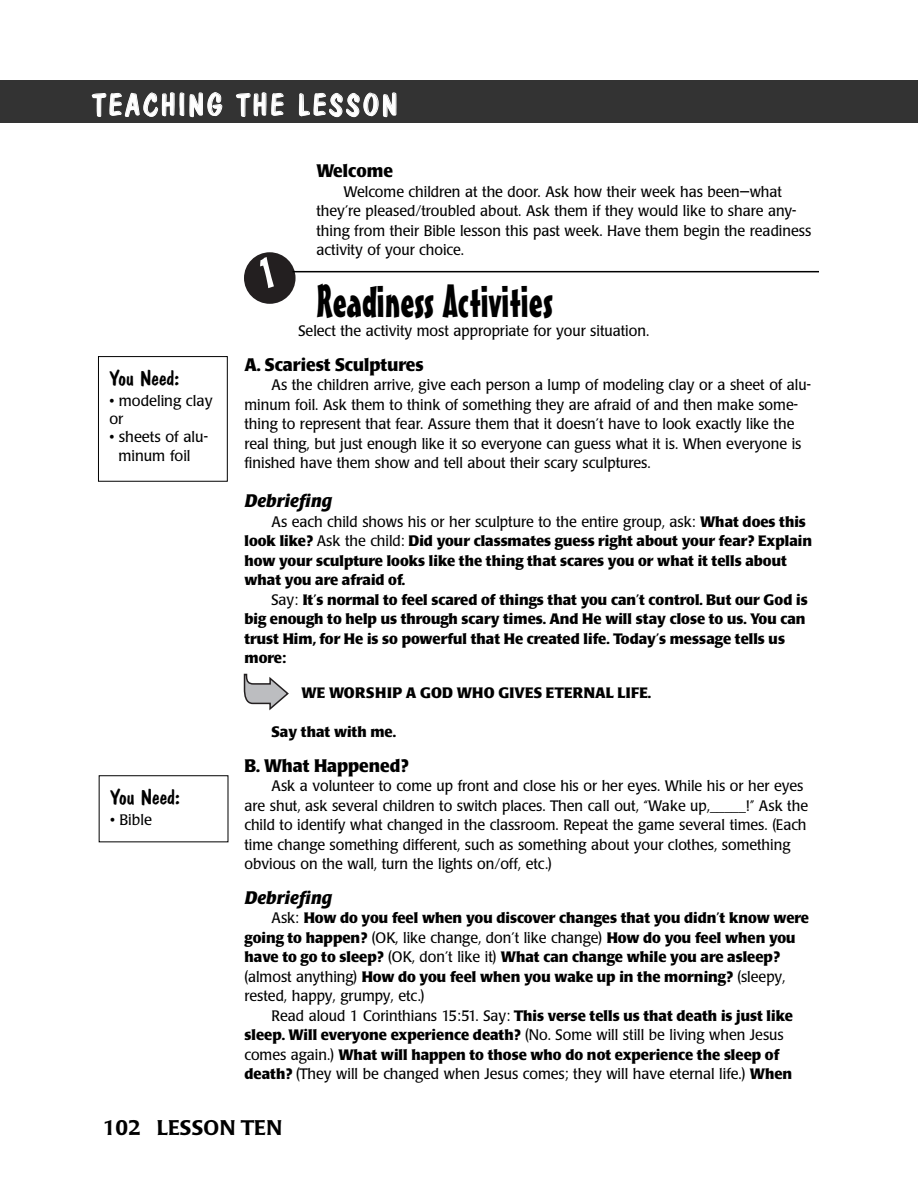
<style>
.page{position:relative;width:918px;height:1202px;background:#fff}
.page>*{position:absolute;margin:0;border:0;box-sizing:border-box;transform-origin:0 0}
.t1{font:45px "Mister Earl BT";color:#000}
.t2{font:30px "Dom Casual D";letter-spacing:.1em;color:#fff}
.t3{font:21px "Dom Casual D";color:#000;scale:1.05 1}
.t4{font:500 21px "Poppl Laudatio";color:#000}
.t5{font:700 18px "Poppl Laudatio";color:#000;scale:.95 1}
.t6{font:italic 700 18px "Poppl Laudatio";color:#000}
.t7{font:15px/19.5px "Poppl Laudatio";color:#000;scale:.95 1}
.t8{font:700 15px/19.5px "Poppl Laudatio";color:#000}
.t9{font:15px/18.3px "Poppl Laudatio";color:#000}
.t10{font:700 15px "Poppl Laudatio";letter-spacing:.02em;color:#000}
.s1{font-weight:400}
.s2{font-weight:700}
</style>
<div class="page">
<hr style="left:292px;top:271px;width:527px;height:1px;background:#000">
<div style="left:0;top:80px;width:891px;height:43px;background:#333"></div>
<div style="left:891px;top:80px;width:27px;height:43px;background:#333"></div>
<div style="left:98px;top:356px;width:130px;height:125px;border:1px solid #000"></div>
<svg style="left:244px;top:673px;width:45px;height:37px"></svg>
<div style="left:99px;top:775px;width:129px;height:67px;border:1px solid #000"></div>
<svg style="left:244px;top:252px;width:52px;height:52px"></svg>
<h2 class="t2" style="left:92px;top:87px;width:306px">TEACHING THE LESSON</h2>
<h3 class="t3" style="left:109px;top:365px;width:68px">You Need:</h3>
<p class="t9" style="left:109px;top:393px;width:105px">• modeling clay or</p>
<p class="t9" style="left:109px;top:429px;width:100px;text-align:center">• sheets of alu&shy;minum foil</p>
<h3 class="t3" style="left:110px;top:784px;width:68px">You Need:</h3>
<p class="t9" style="left:110px;top:812px;width:43px">• Bible</p>
<p class="t5" style="left:317px;top:164px;width:82px">Welcome</p>
<p class="t7" style="left:316px;top:183px;width:522px;text-indent:27px">Welcome children at the door. Ask how their week has been—what they’re pleased/troubled about. Ask them if they would like to share any&shy;thing from their Bible lesson this past week. Have them begin the readiness activity of your choice.</p>
<h1 class="t1" style="left:317px;top:284px;width:238px">Readiness Activities</h1>
<p class="t7" style="left:298px;top:323px;width:371px">Select the activity most appropriate for your situation.</p>
<p class="t5" style="left:244px;top:357px;width:190px">A. Scariest Sculptures</p>
<p class="t7" style="left:244px;top:377px;width:598px;text-indent:27px">As the children arrive, give each person a lump of modeling clay or a sheet of alu&shy;minum foil. Ask them to think of something they are afraid of and then make some&shy;thing to represent that fear. Assure them that it doesn’t have to look exactly like the real thing, but just enough like it so everyone can guess what it is. When everyone is finished have them show and tell about their scary sculptures.</p>
<p class="t6" style="left:244px;top:494px;width:89px">Debriefing</p>
<p class="t8" style="left:244px;top:513px;width:569px;text-indent:27px"><span class="s1">As each child shows his or her sculpture to the entire group, ask:</span> What does this look like? <span class="s1">Ask the child:</span> Did your classmates guess right about your fear? Explain how your sculpture looks like the thing that scares you or what it tells about what you are afraid of.</p>
<p class="t8" style="left:245px;top:591px;width:565px;text-indent:27px"><span class="s1">Say:</span> It’s normal to feel scared of things that you can’t control. But our God is big enough to help us through scary times. And He will stay close to us. You can trust Him, for He is so powerful that He created life. Today’s message tells us more:</p>
<p class="t10" style="left:302px;top:687px;width:351px">WE WORSHIP A GOD WHO GIVES ETERNAL LIFE.</p>
<p class="t8" style="left:272px;top:723px;width:126px">Say that with me.</p>
<p class="t5" style="left:244px;top:758px;width:174px">B. What Happened?</p>
<p class="t7" style="left:244px;top:777px;width:595px;text-indent:27px">Ask a volunteer to come up front and close his or her eyes. While his or her eyes are shut, ask several children to switch places. Then call out, “Wake up,_____!” Ask the child to identify what changed in the classroom. Repeat the game several times. (Each time change something different, such as something about your clothes, something obvious on the wall, turn the lights on/off, etc.)</p>
<p class="t6" style="left:244px;top:890px;width:89px">Debriefing</p>
<p class="t8" style="left:244px;top:909px;width:566px;text-indent:27px"><span class="s1">Ask:</span> How do you feel when you discover changes that you didn’t know were going to happen? <span class="s1">(OK, like change, don’t like change)</span> How do you feel when you have to go to sleep? <span class="s1">(OK, don’t like it)</span> What can change while you are asleep? <span class="s1">(almost anything)</span> How do you feel when you wake up in the morning? <span class="s1">(sleepy, rested, happy, grumpy, etc.)</span></p>
<p class="t7" style="left:245px;top:1007px;width:579px;text-indent:27px">Read aloud 1 Corinthians 15:51. Say: <span class="s2">This verse tells us that death is just like sleep. Will everyone experience death?</span> (No. Some will still be living when Jesus comes again.) <span class="s2">What will happen to those who do not experience the sleep of death?</span> (They will be changed when Jesus comes; they will have eternal life.) <span class="s2">When</span></p>
<h3 class="t4" style="left:103px;top:1119px;width:181px">102 LESSON TEN</h3>
</div>
